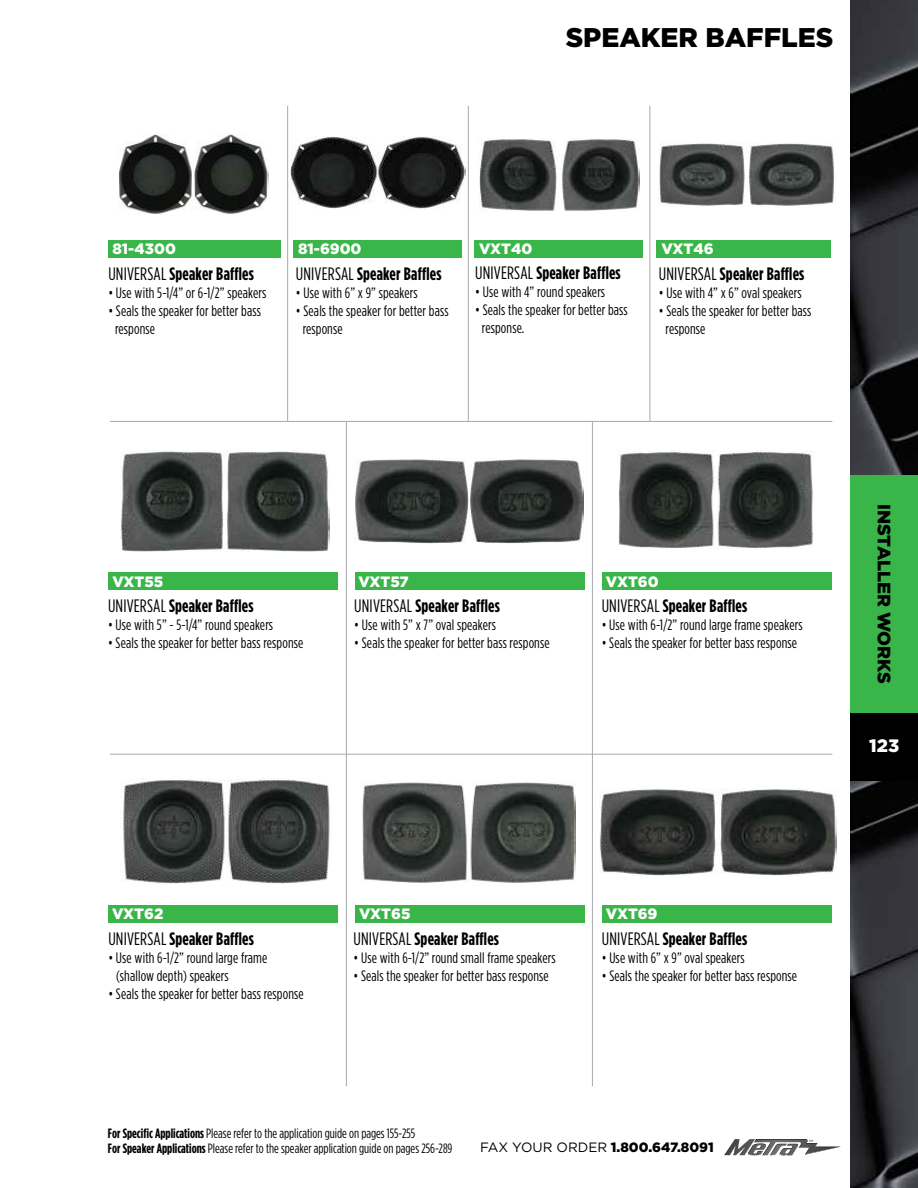
<style>
.page{position:relative;width:918px;height:1188px;background:#fff}
.page>*{position:absolute;margin:0;border:0;box-sizing:border-box;transform-origin:0 0}
.t1{font:900 27px "Gotham";color:#000}
.t2{font:700 18px "Gotham Condensed";letter-spacing:.01em;color:#000}
.t3{font:900 18px "Gotham";color:#000}
.t4{font:900 18px "Gotham";color:#fff}
.t5{font:15px/18px "Gotham Condensed";letter-spacing:.01em;color:#000}
.t6{font:900 15px "Gotham";color:#fff}
.t7{font:13.5px/15px "Gotham Condensed";color:#000}
.t8{font:900 13.5px "Gotham";color:#000}
.s1{font-weight:400}
.s2{font-weight:700}
</style>
<div class="page">
<img style="left:850px;top:0;width:68px;height:1188px">
<div style="left:850px;top:475px;width:68px;height:238px;background:#39b54a"></div>
<div style="left:850px;top:713px;width:68px;height:67px;background:#000"></div>
<div style="left:108px;top:573px;width:230px;height:17px;background:#39b54a"></div>
<div style="left:355px;top:573px;width:230px;height:17px;background:#39b54a"></div>
<div style="left:602px;top:573px;width:229px;height:17px;background:#39b54a"></div>
<div style="left:108px;top:905px;width:230px;height:17px;background:#39b54a"></div>
<div style="left:355px;top:905px;width:230px;height:17px;background:#39b54a"></div>
<div style="left:602px;top:905px;width:229px;height:17px;background:#39b54a"></div>
<hr style="left:110px;top:421px;width:722px;height:1px;background:#a7a9ac">
<hr style="left:110px;top:754px;width:722px;height:1px;background:#a7a9ac">
<svg style="left:724px;top:1139px;width:117px;height:17px"></svg>
<div style="left:294px;top:240px;width:168px;height:18px;background:#39b54a"></div>
<div style="left:657px;top:240px;width:174px;height:18px;background:#39b54a"></div>
<hr style="left:592px;top:421px;width:1px;height:665px;background:#a7a9ac">
<hr style="left:346px;top:421px;width:1px;height:665px;background:#a7a9ac">
<div style="left:108px;top:240px;width:173px;height:18px;background:#39b54a"></div>
<img style="left:119px;top:134px;width:150px;height:81px">
<hr style="left:468px;top:106px;width:1px;height:315px;background:#a7a9ac">
<hr style="left:287px;top:106px;width:1px;height:315px;background:#a7a9ac">
<hr style="left:650px;top:106px;width:1px;height:315px;background:#a7a9ac">
<div style="left:475px;top:240px;width:168px;height:18px;background:#39b54a"></div>
<img style="left:291px;top:136px;width:175px;height:73px">
<img style="left:480px;top:138px;width:160px;height:73px">
<img style="left:659px;top:143px;width:175px;height:63px">
<img style="left:121px;top:450px;width:208px;height:101px">
<img style="left:354px;top:459px;width:229px;height:85px">
<img style="left:619px;top:452px;width:195px;height:97px">
<img style="left:123px;top:779px;width:207px;height:105px">
<img style="left:362px;top:781px;width:213px;height:102px">
<img style="left:600px;top:788px;width:237px;height:88px">
<h1 class="t1" style="left:566px;top:22px;width:269px">SPEAKER BAFFLES</h1>
<p class="t6" style="left:479px;top:240px;width:55px">VXT40</p>
<p class="t2" style="left:475px;top:262px;width:147px"><span class="s1">UNIVERSAL</span> Speaker Baffles</p>
<p class="t5" style="left:475px;top:282px;width:131px">• Use with 4” round speakers</p>
<p class="t5" style="left:482px;top:300px;width:147px;text-indent:-7px">• Seals the speaker for better bass response.</p>
<p class="t6" style="left:113px;top:240px;width:65px">81-4300</p>
<p class="t6" style="left:298px;top:240px;width:65px">81-6900</p>
<p class="t6" style="left:661px;top:240px;width:54px">VXT46</p>
<p class="t2" style="left:296px;top:263px;width:147px"><span class="s1">UNIVERSAL</span> Speaker Baffles</p>
<p class="t5" style="left:296px;top:283px;width:123px">• Use with 6” x 9” speakers</p>
<p class="t5" style="left:303px;top:301px;width:147px;text-indent:-7px">• Seals the speaker for better bass response</p>
<p class="t2" style="left:108px;top:264px;width:147px"><span class="s1">UNIVERSAL</span> Speaker Baffles</p>
<p class="t5" style="left:108px;top:284px;width:160px">• Use with 5-1/4” or 6-1/2” speakers</p>
<p class="t5" style="left:115px;top:302px;width:147px;text-indent:-7px">• Seals the speaker for better bass response</p>
<p class="t2" style="left:659px;top:264px;width:147px"><span class="s1">UNIVERSAL</span> Speaker Baffles</p>
<p class="t5" style="left:659px;top:284px;width:144px">• Use with 4” x 6” oval speakers</p>
<p class="t5" style="left:666px;top:302px;width:147px;text-indent:-7px">• Seals the speaker for better bass response</p>
<p class="t6" style="left:113px;top:573px;width:52px">VXT55</p>
<p class="t6" style="left:358px;top:573px;width:52px">VXT57</p>
<p class="t6" style="left:606px;top:573px;width:54px">VXT60</p>
<p class="t2" style="left:108px;top:596px;width:147px"><span class="s1">UNIVERSAL</span> Speaker Baffles</p>
<p class="t5" style="left:108px;top:616px;width:167px">• Use with 5” - 5-1/4” round speakers</p>
<p class="t5" style="left:108px;top:634px;width:197px">• Seals the speaker for better bass response</p>
<p class="t2" style="left:354px;top:596px;width:147px"><span class="s1">UNIVERSAL</span> Speaker Baffles</p>
<p class="t5" style="left:354px;top:616px;width:143px">• Use with 5” x 7” oval speakers</p>
<p class="t5" style="left:354px;top:634px;width:197px">• Seals the speaker for better bass response</p>
<p class="t2" style="left:602px;top:596px;width:147px"><span class="s1">UNIVERSAL</span> Speaker Baffles</p>
<p class="t5" style="left:602px;top:616px;width:202px">• Use with 6-1/2” round large frame speakers</p>
<p class="t5" style="left:602px;top:634px;width:197px">• Seals the speaker for better bass response</p>
<p class="t6" style="left:112px;top:905px;width:53px">VXT62</p>
<p class="t6" style="left:359px;top:905px;width:53px">VXT65</p>
<p class="t6" style="left:606px;top:905px;width:53px">VXT69</p>
<p class="t2" style="left:108px;top:928px;width:147px"><span class="s1">UNIVERSAL</span> Speaker Baffles</p>
<p class="t5" style="left:116px;top:948px;width:153px;text-indent:-8px">• Use with 6-1/2” round large frame (shallow depth) speakers</p>
<p class="t5" style="left:108px;top:984px;width:197px">• Seals the speaker for better bass response</p>
<p class="t2" style="left:353px;top:928px;width:147px"><span class="s1">UNIVERSAL</span> Speaker Baffles</p>
<p class="t5" style="left:353px;top:948px;width:204px">• Use with 6-1/2” round small frame speakers</p>
<p class="t5" style="left:353px;top:966px;width:197px">• Seals the speaker for better bass response</p>
<p class="t2" style="left:602px;top:928px;width:147px"><span class="s1">UNIVERSAL</span> Speaker Baffles</p>
<p class="t5" style="left:602px;top:948px;width:144px">• Use with 6” x 9” oval speakers</p>
<p class="t5" style="left:602px;top:966px;width:197px">• Seals the speaker for better bass response</p>
<p class="t7" style="left:108px;top:1125px;width:346px"><span class="s2">For Specific Applications</span> Please refer to the application guide on pages 155-255<br><span class="s2">For Speaker Applications</span> Please refer to the speaker application guide on pages 256-289</p>
<p class="t8" style="left:480px;top:1139px;width:235px"><span class="s1">FAX YOUR ORDER</span> 1.800.647.8091</p>
<p class="t3" style="left:895px;top:504px;width:182px;rotate:90deg">INSTALLER WORKS</p>
<p class="t4" style="left:869px;top:735px;width:32px">123</p>
</div>
